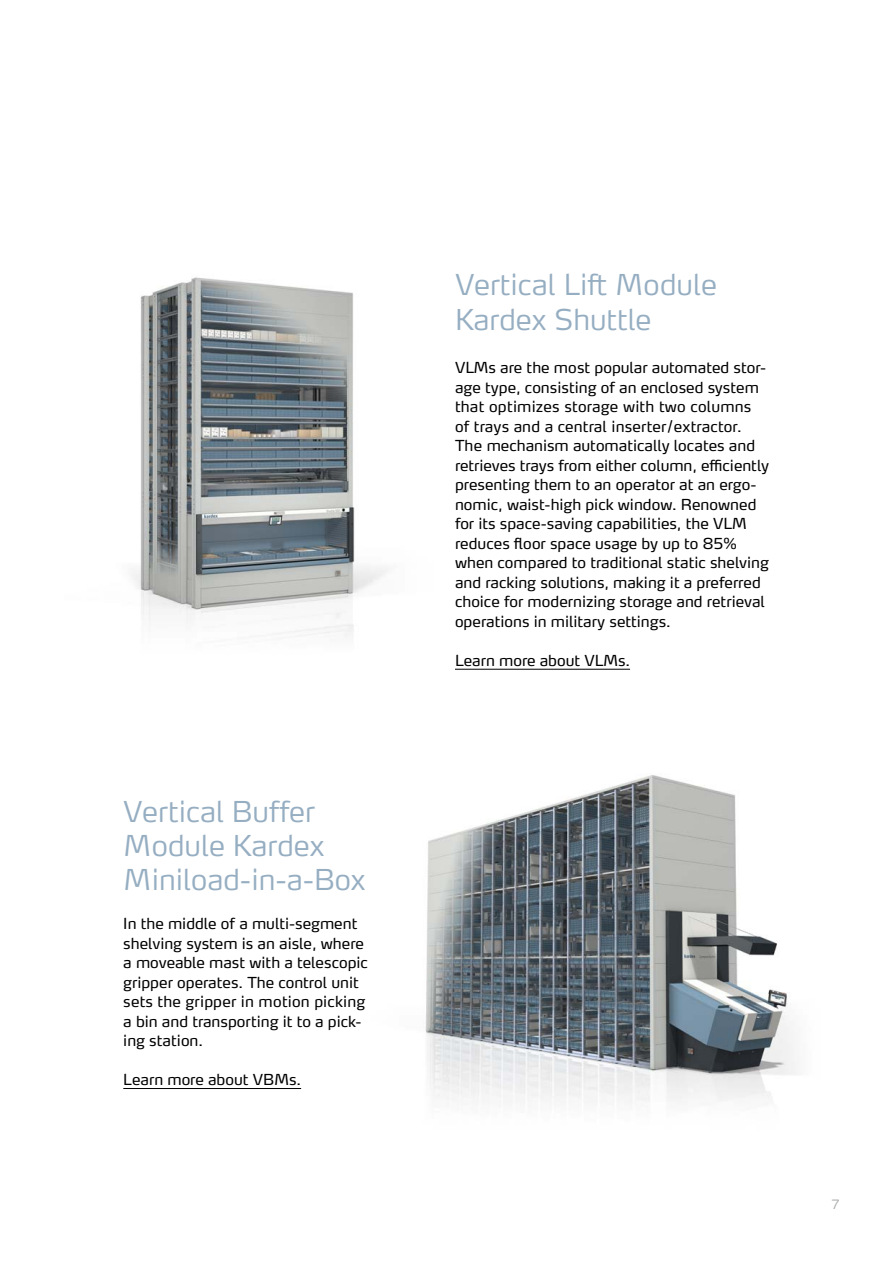
<style>
.page{position:relative;width:893px;height:1263px;background:#fff}
.page>*{position:absolute;margin:0;border:0;box-sizing:border-box;transform-origin:0 0}
.t1{font:300 28.5px/34.2px "Max Pro";color:#96aec2}
.t2{font:15px/19.5px "Max Pro";color:#000}
.t3{font:300 12.75px "Max Pro";color:#a8aca9}
</style>
<div class="page">
<img style="left:425px;top:775px;width:372px;height:328px">
<img style="left:131px;top:277px;width:257px;height:360px">
<hr style="left:455px;top:669px;width:175px;height:1px;background:#000">
<hr style="left:123px;top:1088px;width:178px;height:1px;background:#000">
<h1 class="t1" style="left:123px;top:791px;width:244px">Vertical Buffer<br>Module Kardex<br>Miniload-in-a-Box</h1>
<p class="t2" style="left:123px;top:912px;width:246px">In the middle of a multi-segment shelving system is an aisle, where a moveable mast with a telescopic gripper operates. The control unit sets the gripper in motion picking a bin and transporting it to a pick&shy;ing station.</p>
<p class="t2" style="left:123px;top:1068px;width:179px">Learn more about VBMs.</p>
<h1 class="t1" style="left:455px;top:265px;width:263px">Vertical Lift Module<br>Kardex Shuttle</h1>
<p class="t2" style="left:455px;top:356px;width:316px">VLMs are the most popular automated stor&shy;age type, consisting of an enclosed system that optimizes storage with two columns of trays and a central inserter/extractor.<br>The mechanism automatically locates and retrieves trays from either column, efficiently presenting them to an operator at an ergo&shy;nomic, waist-high pick window. Renowned for its space-saving capabilities, the VLM reduces floor space usage by up to 85% when compared to traditional static shelving and racking solutions, making it a preferred choice for modernizing storage and retrieval operations in military settings.</p>
<p class="t2" style="left:455px;top:649px;width:177px">Learn more about VLMs.</p>
<p class="t3" style="left:832px;top:1194px;width:9px">7</p>
</div>
